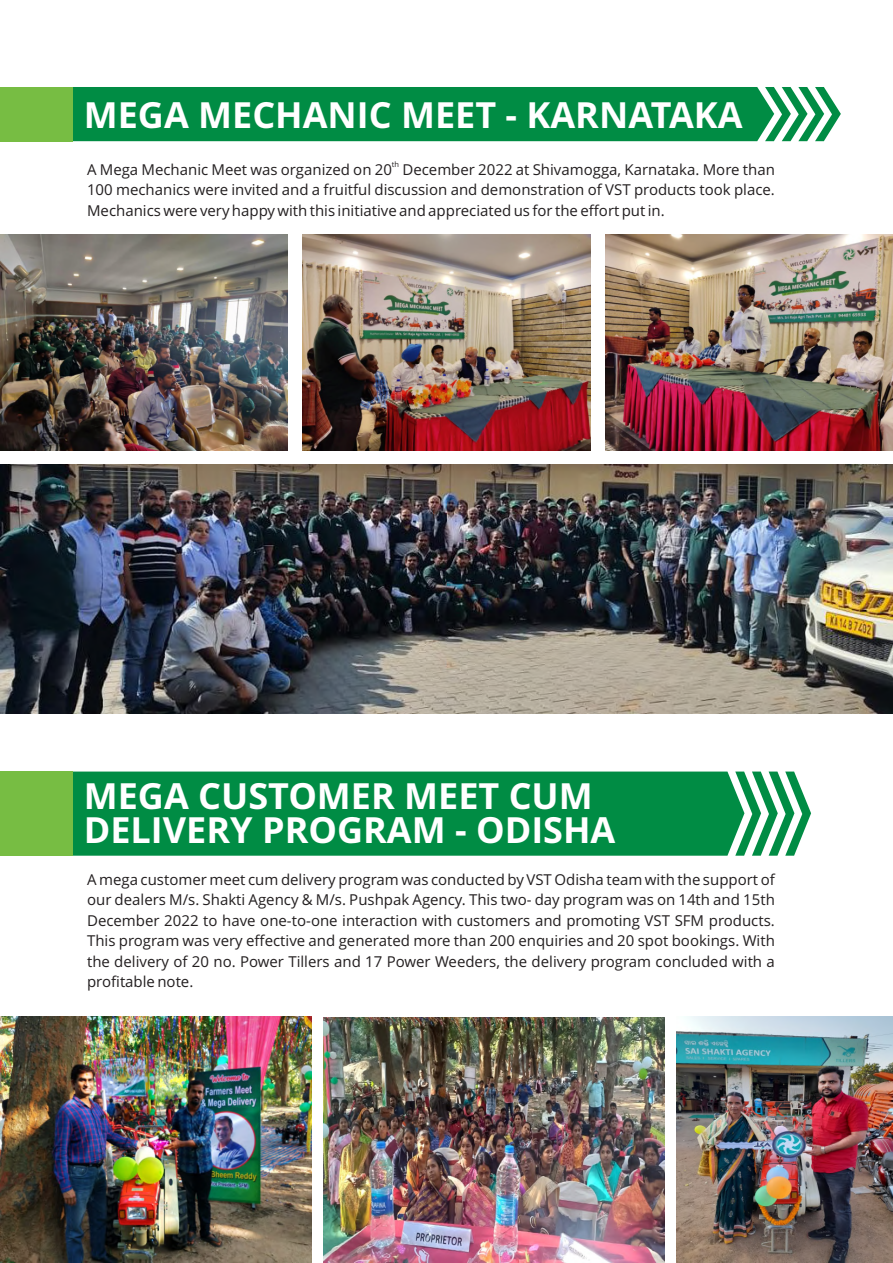
<style>
.page{position:relative;width:893px;height:1263px;background:#fff}
.page>*{position:absolute;margin:0;border:0;box-sizing:border-box;transform-origin:0 0}
.t1{font:700 36px/34.3px "Open Sans";color:#fff}
.t2{font:15px/20.4px "Open Sans";color:#231f20;text-align:justify}
.t3{font:7.5px "Open Sans";color:#231f20}
</style>
<div class="page">
<div style="left:72px;top:87px;width:769px;height:54px;background:#008c44"></div>
<div style="left:0;top:87px;width:72px;height:54px;background:#77bd43"></div>
<img style="left:0;top:234px;width:288px;height:216px">
<img style="left:303px;top:234px;width:287px;height:216px">
<img style="left:605px;top:234px;width:288px;height:216px">
<img style="left:0;top:465px;width:893px;height:248px">
<div style="left:72px;top:771px;width:663px;height:85px;background:#008c44"></div>
<svg style="left:735px;top:771px;width:76px;height:85px"></svg>
<div style="left:0;top:771px;width:72px;height:85px;background:#77bd43"></div>
<img style="left:0;top:1017px;width:311px;height:246px">
<img style="left:323px;top:1017px;width:341px;height:245px">
<img style="left:676px;top:1017px;width:217px;height:246px">
<h1 class="t1" style="left:84px;top:102px;width:660px">MEGA MECHANIC MEET - KARNATAKA</h1>
<p class="t3" style="left:392px;top:162px;width:9px">th</p>
<p class="t2" style="left:87px;top:161px;width:689px">A Mega Mechanic Meet was organized on 20 December 2022 at Shivamogga, Karnataka. More than 100 mechanics were invited and a fruitful discussion and demonstration of VST products took place.<br>Mechanics were very happy with this initiative and appreciated us for the effort put in.</p>
<h1 class="t1" style="left:84px;top:782px;width:533px">MEGA CUSTOMER MEET CUM<br>DELIVERY PROGRAM - ODISHA</h1>
<p class="t2" style="left:87px;top:871px;width:689px">A mega customer meet cum delivery program was conducted by VST Odisha team with the support of our dealers M/s. Shakti Agency &amp; M/s. Pushpak Agency. This two- day program was on 14th and 15th December 2022 to have one-to-one interaction with customers and promoting VST SFM products.<br>This program was very effective and generated more than 200 enquiries and 20 spot bookings. With the delivery of 20 no. Power Tillers and 17 Power Weeders, the delivery program concluded with a profitable note.</p>
</div>
